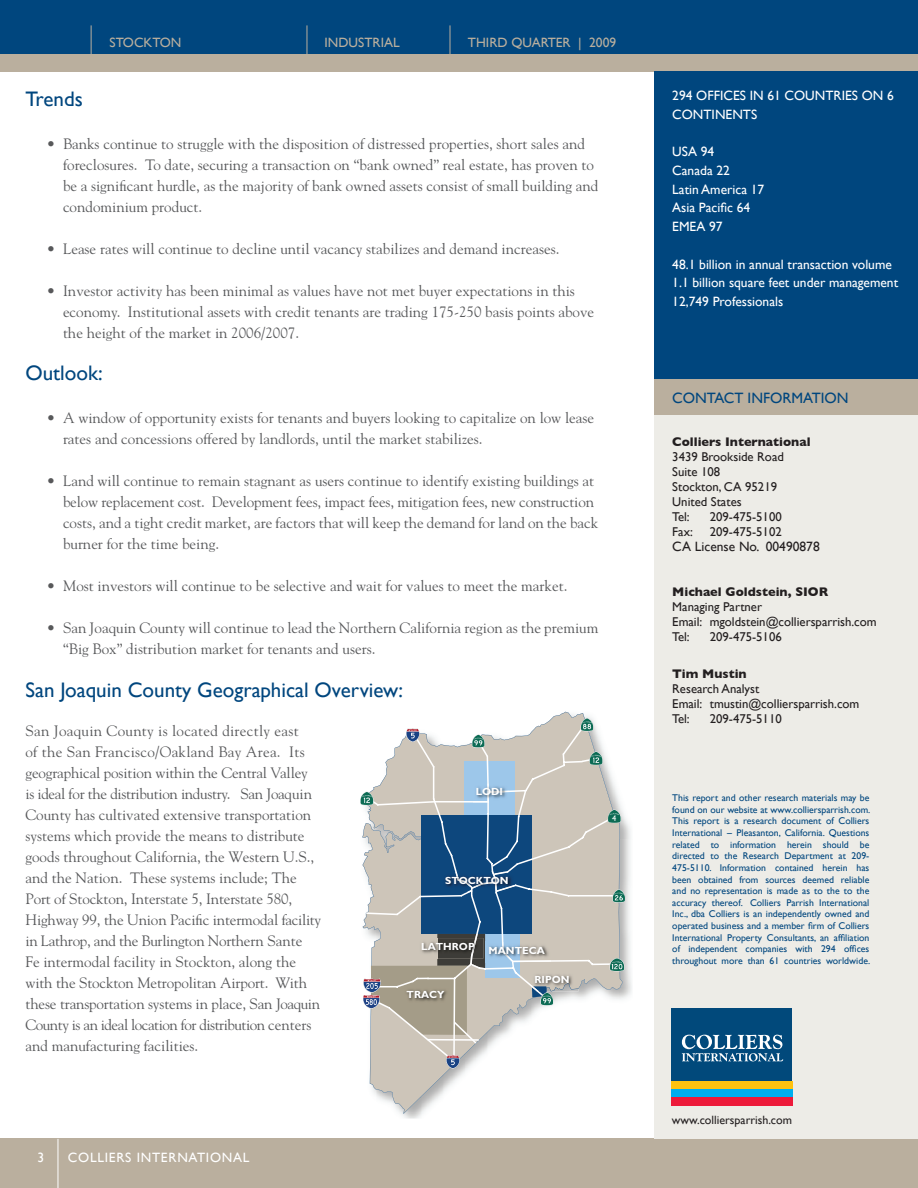
<style>
.page{position:relative;width:918px;height:1188px;background:#fff}
.page>*{position:absolute;margin:0;border:0;box-sizing:border-box;transform-origin:0 0}
.Head_A{font:21px "Gill Sans";color:#00467e}
.Head_A-2{font:15px/21px "Goudy Std";color:#57585a}
.SIDEBAR_title{font:15px "Gill Sans";color:#00467e}
.Company_info_text{font:13.5px/18.8px "Gill Sans";color:#fff}
.t1{font:13.5px "Gill Sans";color:#baaf9e}
.Company_info_text-2{font:13.5px "Gill Sans";letter-spacing:.055em;color:#fff}
.office_address_text{font:13.5px "Gill Sans";color:#231f20}
.office_address_text-2{font:12.75px/15px "Gill Sans";color:#231f20}
.office_address_text-3{font:700 12.75px "Gill Sans";color:#231f20}
.Company_info_text-3{font:12.75px "Gill Sans";color:#231f20}
.Company_info_text-4{font:700 12.75px "Gill Sans";color:#231f20}
.FOOTER_web_address{font:12px "Gill Sans";color:#231f20}
.t2{font:700 10.35px "Gill Sans Std";color:#fff}
.disclaimer_text{font:9.75px/11.7px "Gill Sans";color:#00467e}
.t3{font:8.4px "Gill Sans Std";color:#fff}
</style>
<div class="page">
<div style="left:0;top:1139px;width:918px;height:49px;background:#baaf9e"></div>
<hr style="left:58px;top:1139px;width:1px;height:49px;background:#fff">
<div style="left:0;top:0;width:918px;height:54px;background:#00467e"></div>
<div style="left:0;top:54px;width:918px;height:17px;background:#baaf9e"></div>
<hr style="left:450px;top:25px;width:1px;height:33px;background:#baaf9e">
<hr style="left:307px;top:25px;width:1px;height:33px;background:#baaf9e">
<hr style="left:91px;top:25px;width:1px;height:33px;background:#baaf9e">
<div style="left:654px;top:397px;width:264px;height:742px;background:#edece7"></div>
<div style="left:654px;top:379px;width:264px;height:35px;background:#baaf9e"></div>
<div style="left:654px;top:71px;width:264px;height:308px;background:#00467e"></div>
<div style="left:671px;top:1008px;width:121px;height:74px;background:#01497b"></div>
<div style="left:671px;top:1082px;width:121px;height:8px;background:#fec210"></div>
<div style="left:671px;top:1090px;width:121px;height:8px;background:#00aeef"></div>
<div style="left:671px;top:1098px;width:121px;height:7px;background:#ed1a3a"></div>
<svg style="left:682px;top:1035px;width:101px;height:26px"></svg>
<img style="left:622px;top:810px;width:9px;height:29px">
<img style="left:622px;top:839px;width:10px;height:160px">
<svg style="left:369px;top:712px;width:253px;height:402px"></svg>
<svg style="left:488px;top:965px;width:55px;height:97px"></svg>
<svg style="left:369px;top:723px;width:251px;height:242px;background:#b3b8ba"></svg>
<img style="left:488px;top:872px;width:27px;height:20px">
<img style="left:489px;top:783px;width:20px;height:8px">
<img style="left:488px;top:791px;width:21px;height:12px">
<svg style="left:581px;top:718px;width:12px;height:13px"></svg>
<svg style="left:612px;top:889px;width:13px;height:14px"></svg>
<svg style="left:610px;top:958px;width:14px;height:13px"></svg>
<svg style="left:590px;top:752px;width:13px;height:13px"></svg>
<img style="left:488px;top:942px;width:63px;height:20px">
<svg style="left:360px;top:729px;width:128px;height:340px;background:#a4abae"></svg>
<img style="left:502px;top:942px;width:12px;height:20px">
<img style="left:512px;top:960px;width:39px;height:2px">
<img style="left:531px;top:972px;width:47px;height:13px">
<img style="left:546px;top:983px;width:32px;height:9px">
<svg style="left:531px;top:985px;width:22px;height:21px"></svg>
<svg style="left:608px;top:810px;width:13px;height:13px"></svg>
<p class="t1" style="left:110px;top:34px;width:73px">STOCKTON</p>
<p class="t1" style="left:325px;top:34px;width:77px">INDUSTRIAL</p>
<p class="t1" style="left:468px;top:34px;width:150px">THIRD QUARTER | 2009</p>
<p class="Head_A" style="left:26px;top:87px;width:59px">Trends</p>
<p class="Head_A-2" style="left:46px;top:133px;width:540px">• Banks continue to struggle with the disposition of distressed properties, short sales and</p>
<p class="Head_A-2" style="left:63px;top:154px;width:537px">foreclosures. To date, securing a transaction on “bank owned” real estate, has proven to be a significant hurdle, as the majority of bank owned assets consist of small building and</p>
<p class="Head_A-2" style="left:63px;top:196px;width:141px">condominium product.</p>
<p class="Head_A-2" style="left:46px;top:238px;width:515px">• Lease rates will continue to decline until vacancy stabilizes and demand increases.</p>
<p class="Head_A-2" style="left:63px;top:280px;width:533px;text-indent:-16px">• Investor activity has been minimal as values have not met buyer expectations in this economy. Institutional assets with credit tenants are trading 175-250 basis points above the height of the market in 2006/2007.</p>
<p class="Head_A" style="left:26px;top:361px;width:79px">Outlook:</p>
<p class="Head_A-2" style="left:63px;top:407px;width:533px;text-indent:-16px">• A window of opportunity exists for tenants and buyers looking to capitalize on low lease rates and concessions offered by landlords, until the market stabilizes.</p>
<p class="Head_A-2" style="left:63px;top:470px;width:537px;text-indent:-16px">• Land will continue to remain stagnant as users continue to identify existing buildings at below replacement cost. Development fees, impact fees, mitigation fees, new construction costs, and a tight credit market, are factors that will keep the demand for land on the back</p>
<p class="Head_A-2" style="left:63px;top:533px;width:158px">burner for the time being.</p>
<p class="Head_A-2" style="left:46px;top:575px;width:522px">• Most investors will continue to be selective and wait for values to meet the market.</p>
<p class="Head_A-2" style="left:46px;top:617px;width:553px">• San Joaquin County will continue to lead the Northern California region as the premium</p>
<p class="Head_A-2" style="left:63px;top:638px;width:314px">“Big Box” distribution market for tenants and users.</p>
<p class="Head_A" style="left:26px;top:678px;width:379px">San Joaquin County Geographical Overview:</p>
<p class="Head_A-2" style="left:26px;top:720px;width:297px">San Joaquin County is located directly east<br>of the San Francisco/Oakland Bay Area. Its geographical position within the Central Valley<br>is ideal for the distribution industry. San Joaquin County has cultivated extensive transportation systems which provide the means to distribute goods throughout California, the Western U.S., and the Nation. These systems include; The Port of Stockton, Interstate 5, Interstate 580, Highway 99, the Union Pacific intermodal facility in Lathrop, and the Burlington Northern Sante<br>Fe intermodal facility in Stockton, along the with the Stockton Metropolitan Airport. With these transportation systems in place, San Joaquin County is an ideal location for distribution centers and manufacturing facilities.</p>
<p class="t2" style="left:476px;top:785px;width:29px">LODI</p>
<p class="t2" style="left:445px;top:874px;width:65px">STOCKTON</p>
<p class="t2" style="left:421px;top:940px;width:55px">LATHROP</p>
<p class="t2" style="left:407px;top:989px;width:39px">TRACY</p>
<p class="t2" style="left:489px;top:944px;width:58px">MANTECA</p>
<p class="t2" style="left:535px;top:974px;width:37px">RIPON</p>
<p class="t3" style="left:612px;top:813px;width:6px">4</p>
<p class="Company_info_text" style="left:38px;top:1148px;width:8px">3</p>
<p class="Company_info_text-2" style="left:68px;top:1150px;width:183px">COLLIERS INTERNATIONAL</p>
<p class="Company_info_text" style="left:672px;top:86px;width:223px">294 OFFICES IN 61 COUNTRIES ON 6<br>CONTINENTS</p>
<p class="Company_info_text" style="left:672px;top:142px;width:43px">USA 94</p>
<p class="Company_info_text" style="left:672px;top:161px;width:59px">Canada 22</p>
<p class="Company_info_text" style="left:672px;top:180px;width:94px">Latin America 17</p>
<p class="Company_info_text" style="left:672px;top:198px;width:80px">Asia Pacific 64</p>
<p class="Company_info_text" style="left:672px;top:217px;width:52px">EMEA 97</p>
<p class="Company_info_text" style="left:672px;top:255px;width:221px">48.1 billion in annual transaction volume</p>
<p class="Company_info_text" style="left:672px;top:273px;width:227px">1.1 billion square feet under management</p>
<p class="Company_info_text" style="left:672px;top:292px;width:112px">12,749 Professionals</p>
<p class="SIDEBAR_title" style="left:672px;top:389px;width:178px">CONTACT INFORMATION</p>
<p class="office_address_text-3" style="left:672px;top:435px;width:140px">Colliers International</p>
<p class="office_address_text-2" style="left:672px;top:449px;width:113px">3439 Brookside Road</p>
<p class="office_address_text-2" style="left:672px;top:464px;width:50px">Suite 108</p>
<p class="office_address_text-2" style="left:672px;top:479px;width:106px">Stockton, CA 95219</p>
<p class="office_address_text-2" style="left:672px;top:494px;width:71px">United States</p>
<p class="office_address_text-2" style="left:672px;top:509px;width:19px">Tel:</p>
<p class="office_address_text-2" style="left:710px;top:509px;width:73px">209-475-5100</p>
<p class="office_address_text-2" style="left:672px;top:524px;width:22px">Fax:</p>
<p class="office_address_text-2" style="left:710px;top:524px;width:73px">209-475-5102</p>
<p class="office_address_text" style="left:672px;top:539px;width:149px">CA License No. 00490878</p>
<p class="office_address_text-3" style="left:672px;top:585px;width:158px">Michael Goldstein, SIOR</p>
<p class="office_address_text-2" style="left:672px;top:599px;width:91px">Managing Partner</p>
<p class="office_address_text-2" style="left:672px;top:614px;width:206px">Email: mgoldstein@colliersparrish.com<br>Tel:</p>
<p class="office_address_text-2" style="left:710px;top:629px;width:73px">209-475-5106</p>
<p class="Company_info_text-4" style="left:672px;top:666px;width:76px">Tim Mustin</p>
<p class="Company_info_text-3" style="left:672px;top:681px;width:88px">Research Analyst</p>
<p class="office_address_text-2" style="left:672px;top:696px;width:189px">Email: tmustin@colliersparrish.com</p>
<p class="Company_info_text-3" style="left:672px;top:711px;width:19px">Tel:</p>
<p class="Company_info_text-3" style="left:710px;top:711px;width:73px">209-475-5110</p>
<p class="disclaimer_text" style="left:672px;top:792px;width:200px">This report and other research materials may be found on our website at www.colliersparrish.com.</p>
<p class="disclaimer_text" style="left:672px;top:815px;width:199px">This report is a research document of Colliers<br>International – Pleasanton, California. Questions</p>
<p class="disclaimer_text" style="left:672px;top:838px;width:200px;text-align:justify">related to information herein should be directed to the Research Department at 209- 475-5110. Information contained herein has been obtained from sources deemed reliable and no representation is made as to the to the accuracy thereof. Colliers Parrish International Inc., dba Colliers is an independently owned and operated business and a member firm of Colliers International Property Consultants, an affiliation of independent companies with 294 offices throughout more than 61 countries worldwide.</p>
<p class="FOOTER_web_address" style="left:672px;top:1113px;width:122px">www.colliersparrish.com</p>
</div>
